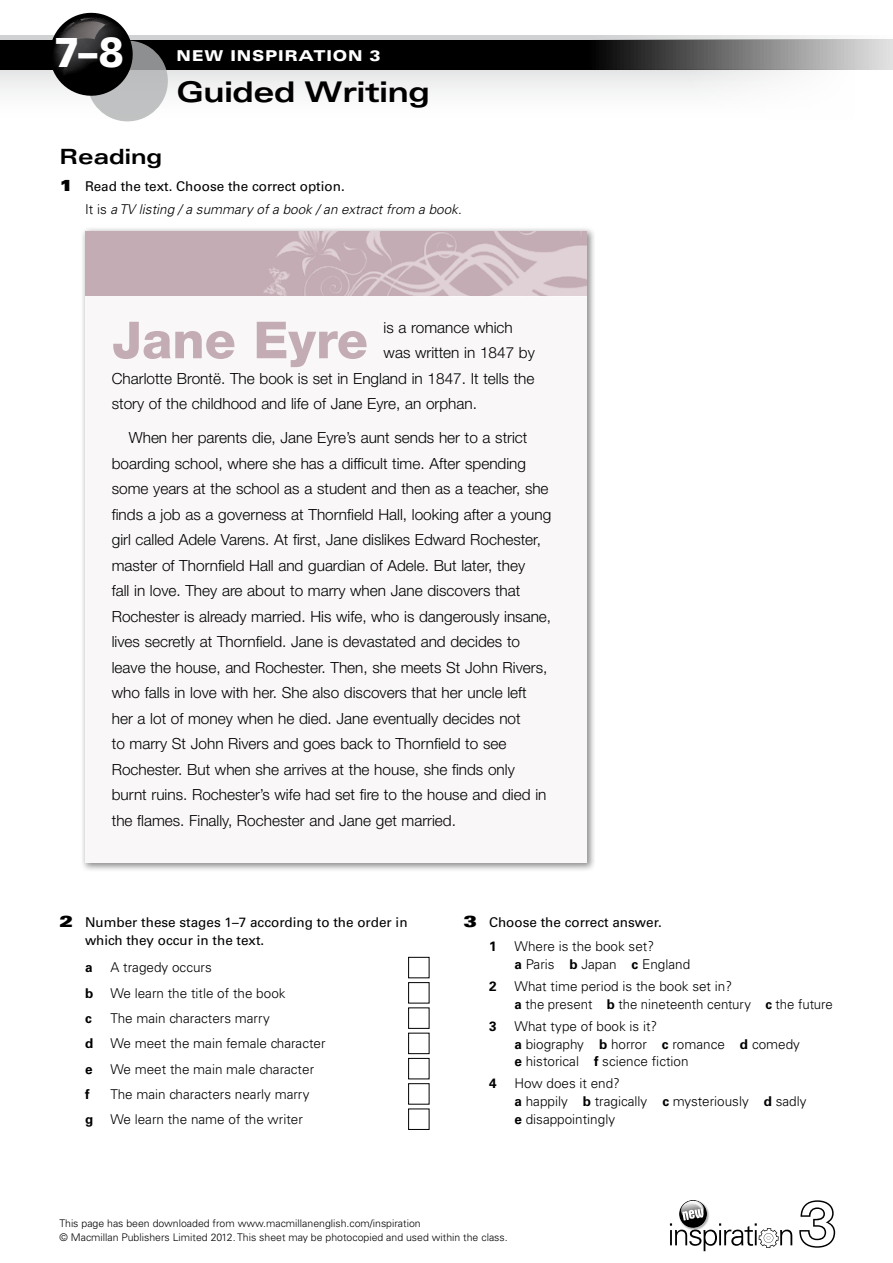
<style>
.page{position:relative;width:893px;height:1263px;background:#fff}
.page>*{position:absolute;margin:0;border:0;box-sizing:border-box;transform-origin:0 0}
.t1{font:66px "Helvetica Neue LT Std Bd Ou";color:#000}
.t2{font:800 51.15px "Helvetica Neue LT Std";color:#c4acb5}
.t3{font:900 42px "Univers LT Std";color:#fff;scale:.9 1}
.t4{font:700 expanded 28.5px "Univers LT Std";letter-spacing:-.01em;color:#000}
.t5{font:700 expanded 21px "Univers LT Std";color:#000}
.t6{font:300 15.3px/25.5px "Helvetica Neue LT Std";color:#000}
.t7{font:900 expanded 15px "Univers LT Std";letter-spacing:.05em;color:#fff}
.t8{font:300 13.5px/18px "Univers LT Std";color:#000}
.t9{font:13.5px/17.7px "Univers LT Std";color:#000}
.t10{font:italic 300 13.5px/23.7px "Univers LT Std";color:#000}
.t11{font:700 13.5px "Univers LT Std";color:#000}
.t12{font:300 10.5px/14.1px "Univers LT Std";color:#000}
.s1{font-family:"Univers LT Std X Black Ex";font-weight:400;font-style:normal;font-size:15.75px}
.s2{font-weight:400;font-style:normal}
.s3{font-style:normal}
.s4{font-family:"Univers LT Std X Black Ex";font-size:15.75px}
.s5{font-weight:700}
</style>
<div class="page">
<div style="left:0;top:70px;width:893px;height:55px;background:linear-gradient(to bottom,#ebeced,#fff)"></div>
<svg style="left:0;top:39px;width:893px;height:31px;background:#323232"></svg>
<svg style="left:0;top:35px;width:834px;height:4px;background:#d5d6d7"></svg>
<svg style="left:87px;top:41px;width:81px;height:80px;background:#b3b4b5"></svg>
<svg style="left:50px;top:13px;width:83px;height:83px;background:#454546"></svg>
<svg style="left:670px;top:1200px;width:122px;height:51px"></svg>
<div style="left:79px;top:225px;width:516px;height:647px;background:#000;opacity:.45"></div>
<div style="left:85px;top:231px;width:502px;height:632px;background:#f9f7f7"></div>
<div style="left:85px;top:231px;width:502px;height:65px;background:#c4acb5"></div>
<img style="left:264px;top:231px;width:323px;height:65px">
<div style="left:408px;top:957px;width:21px;height:21px;border:1px solid #000"></div>
<div style="left:408px;top:982px;width:21px;height:21px;border:1px solid #000"></div>
<div style="left:408px;top:1007px;width:21px;height:22px;border:1px solid #000"></div>
<div style="left:408px;top:1033px;width:21px;height:21px;border:1px solid #000"></div>
<div style="left:408px;top:1058px;width:21px;height:21px;border:1px solid #000"></div>
<div style="left:408px;top:1083px;width:21px;height:21px;border:1px solid #000"></div>
<div style="left:408px;top:1108px;width:21px;height:22px;border:1px solid #000"></div>
<h3 class="t3" style="left:55px;top:26px;width:79px">7–8</h3>
<p class="t7" style="left:176px;top:47px;width:206px">NEW INSPIRATION 3</p>
<h3 class="t4" style="left:176px;top:76px;width:255px">Guided Writing</h3>
<h3 class="t5" style="left:60px;top:145px;width:104px">Reading</h3>
<p class="t10" style="left:85px;top:174px;width:378px;text-indent:-26px"><span class="s1">1</span> <span class="s2">Read the text. Choose the correct option.<br></span><span class="s3">It is</span> a TV listing / a summary of a book / an extract from a book<span class="s3">.</span></p>
<h2 class="t2" style="left:112px;top:310px;width:258px">Jane Eyre</h2>
<p class="t6" style="left:384px;top:314px;width:131px">is a romance which</p>
<p class="t6" style="left:384px;top:340px;width:153px">was written in 1847 by</p>
<p class="t6" style="left:112px;top:365px;width:424px">Charlotte Brontë. The book is set in England in 1847. It tells the</p>
<p class="t6" style="left:112px;top:391px;width:367px">story of the childhood and life of Jane Eyre, an orphan.</p>
<p class="t6" style="left:112px;top:425px;width:441px;text-indent:17px">When her parents die, Jane Eyre’s aunt sends her to a strict boarding school, where she has a difficult time. After spending some years at the school as a student and then as a teacher, she finds a job as a governess at Thornfield Hall, looking after a young girl called Adele Varens. At first, Jane dislikes Edward Rochester, master of Thornfield Hall and guardian of Adele. But later, they<br>fall in love. They are about to marry when Jane discovers that Rochester is already married. His wife, who is dangerously insane, lives secretly at Thornfield. Jane is devastated and decides to leave the house, and Rochester. Then, she meets St John Rivers, who falls in love with her. She also discovers that her uncle left her a lot of money when he died. Jane eventually decides not<br>to marry St John Rivers and goes back to Thornfield to see Rochester. But when she arrives at the house, she finds only burnt ruins. Rochester’s wife had set fire to the house and died in the flames. Finally, Rochester and Jane get married.</p>
<p class="t9" style="left:85px;top:913px;width:324px;text-indent:-26px"><span class="s4">2</span> Number these stages 1–7 according to the order in which they occur in the text.</p>
<p class="t11" style="left:85px;top:960px;width:9px">a</p>
<p class="t8" style="left:111px;top:959px;width:103px">A tragedy occurs</p>
<p class="t11" style="left:85px;top:985px;width:10px">b</p>
<p class="t8" style="left:111px;top:984px;width:177px">We learn the title of the book</p>
<p class="t11" style="left:85px;top:1010px;width:8px">c</p>
<p class="t8" style="left:111px;top:1009px;width:161px">The main characters marry</p>
<p class="t11" style="left:85px;top:1035px;width:10px">d</p>
<p class="t8" style="left:111px;top:1034px;width:217px">We meet the main female character</p>
<p class="t11" style="left:85px;top:1061px;width:9px">e</p>
<p class="t8" style="left:111px;top:1060px;width:205px">We meet the main male character</p>
<p class="t11" style="left:85px;top:1086px;width:6px">f</p>
<p class="t8" style="left:111px;top:1085px;width:200px">The main characters nearly marry</p>
<p class="t11" style="left:85px;top:1111px;width:10px">g</p>
<p class="t8" style="left:111px;top:1110px;width:194px">We learn the name of the writer</p>
<p class="t9" style="left:489px;top:910px;width:174px;line-height:24.2px;text-indent:-26px"><span class="s4">3</span> Choose the correct answer.<br><span class="s5">1</span></p>
<p class="t8" style="left:514px;top:937px;width:177px">Where is the book set?<br><span class="s5">a</span> Paris <span class="s5">b</span> Japan <span class="s5">c</span> England</p>
<p class="t11" style="left:489px;top:978px;width:9px">2</p>
<p class="t8" style="left:514px;top:977px;width:320px">What time period is the book set in?<br><span class="s5">a</span> the present <span class="s5">b</span> the nineteenth century <span class="s5">c</span> the future</p>
<p class="t11" style="left:489px;top:1018px;width:9px">3</p>
<p class="t8" style="left:514px;top:1017px;width:287px">What type of book is it?<br><span class="s5">a</span> biography <span class="s5">b</span> horror <span class="s5">c</span> romance <span class="s5">d</span> comedy <span class="s5">e</span> historical <span class="s5">f</span> science fiction</p>
<p class="t11" style="left:489px;top:1075px;width:9px">4</p>
<p class="t8" style="left:514px;top:1074px;width:294px">How does it end?<br><span class="s5">a</span> happily <span class="s5">b</span> tragically <span class="s5">c</span> mysteriously <span class="s5">d</span> sadly <span class="s5">e</span> disappointingly</p>
<p class="t12" style="left:60px;top:1216px;width:450px">This page has been downloaded from www.macmillanenglish.com/inspiration<br>© Macmillan Publishers Limited 2012. This sheet may be photocopied and used within the class.</p>
<h1 class="t1" style="left:797px;top:1181px;width:43px">3</h1>
</div>
